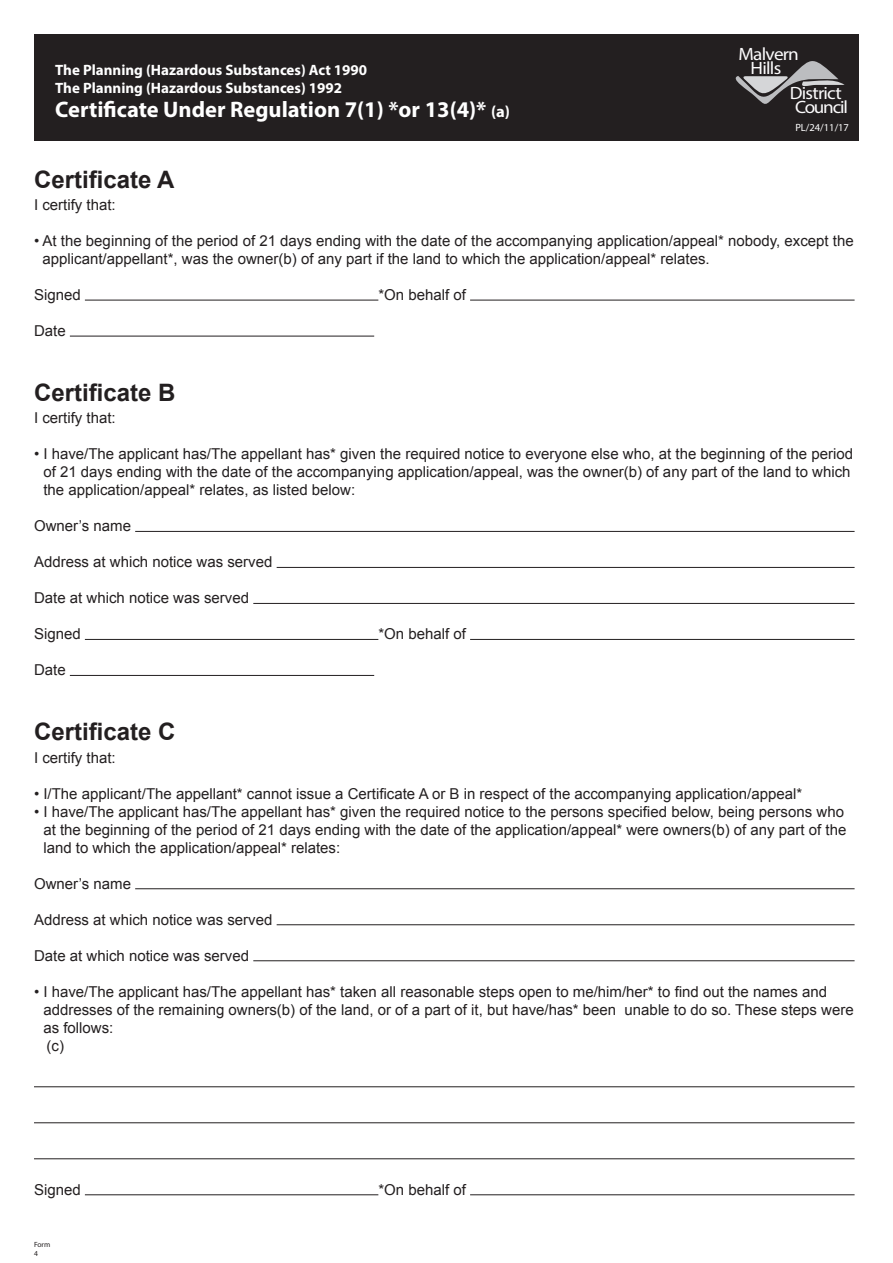
<style>
.page{position:relative;width:893px;height:1263px;background:#fff}
.page>*{position:absolute;margin:0;border:0;box-sizing:border-box;transform-origin:0 0}
.Heading_1{font:700 24px "Arial";color:#231f20}
.t1{font:700 22.5px "Myriad Pro";color:#fff}
.t2{font:17.85px/14px "Myriad Pro";letter-spacing:-.04em;color:#fcfbfc;scale:1.08 1}
.Normal_Tab{font:15px/18px "Arial";color:#231f20}
.t3{font:700 15px "Myriad Pro";color:#fff}
.t4{font:10.5px "Myriad Pro";color:#fff}
.t5{font:7.5px/9px "Myriad Pro";color:#231f20}
.s1{font-size:16.5px}
</style>
<div class="page">
<hr style="left:85px;top:300px;width:293px;height:1px;background:#231f20">
<hr style="left:470px;top:300px;width:385px;height:1px;background:#231f20">
<hr style="left:70px;top:336px;width:304px;height:1px;background:#231f20">
<hr style="left:135px;top:531px;width:720px;height:1px;background:#231f20">
<hr style="left:277px;top:567px;width:578px;height:1px;background:#231f20">
<hr style="left:253px;top:603px;width:602px;height:1px;background:#231f20">
<hr style="left:85px;top:639px;width:293px;height:1px;background:#231f20">
<hr style="left:470px;top:639px;width:385px;height:1px;background:#231f20">
<hr style="left:70px;top:675px;width:304px;height:1px;background:#231f20">
<hr style="left:135px;top:888px;width:720px;height:1px;background:#231f20">
<hr style="left:277px;top:924px;width:578px;height:1px;background:#231f20">
<hr style="left:253px;top:960px;width:602px;height:1px;background:#231f20">
<hr style="left:34px;top:1086px;width:821px;height:1px;background:#231f20">
<hr style="left:34px;top:1122px;width:821px;height:1px;background:#231f20">
<hr style="left:34px;top:1158px;width:821px;height:1px;background:#231f20">
<hr style="left:85px;top:1194px;width:293px;height:1px;background:#231f20">
<hr style="left:470px;top:1194px;width:385px;height:1px;background:#231f20">
<div style="left:34px;top:34px;width:825px;height:107px;background:#231f20"></div>
<svg style="left:735px;top:61px;width:110px;height:43px"></svg>
<p class="t3" style="left:55px;top:60px;width:313px">The Planning (Hazardous Substances) Act 1990</p>
<p class="t3" style="left:55px;top:78px;width:288px">The Planning (Hazardous Substances) 1992</p>
<p class="t1" style="left:55px;top:95px;width:456px">Certificate Under Regulation 7(1) *or 13(4)* <span class="s1">(a)</span></p>
<p class="t2" style="left:738px;top:47px;width:57px;text-align:center">Malvern<br>Hills</p>
<p class="t2" style="left:790px;top:86px;width:55px">District<br>Council</p>
<p class="t4" style="left:795px;top:121px;width:55px">PL/24/11/17</p>
<p class="Heading_1" style="left:34px;top:163px;width:142px">Certificate A</p>
<p class="Normal_Tab" style="left:34px;top:196px;width:83px">I certify that:</p>
<p class="Normal_Tab" style="left:43px;top:232px;width:813px;text-indent:-9px">• At the beginning of the period of 21 days ending with the date of the accompanying application/appeal* nobody, except the applicant/appellant*, was the owner(b) of any part if the land to which the application/appeal* relates.</p>
<p class="Normal_Tab" style="left:34px;top:286px;width:48px">Signed</p>
<p class="Normal_Tab" style="left:378px;top:286px;width:89px">*On behalf of</p>
<p class="Normal_Tab" style="left:34px;top:322px;width:33px">Date</p>
<p class="Heading_1" style="left:34px;top:376px;width:143px">Certificate B</p>
<p class="Normal_Tab" style="left:34px;top:409px;width:83px">I certify that:</p>
<p class="Normal_Tab" style="left:43px;top:445px;width:811px;text-indent:-9px">• I have/The applicant has/The appellant has* given the required notice to everyone else who, at the beginning of the period of 21 days ending with the date of the accompanying application/appeal, was the owner(b) of any part of the land to which the application/appeal* relates, as listed below:</p>
<p class="Normal_Tab" style="left:34px;top:517px;width:98px">Owner’s name</p>
<p class="Normal_Tab" style="left:34px;top:553px;width:240px">Address at which notice was served</p>
<p class="Normal_Tab" style="left:34px;top:589px;width:217px">Date at which notice was served</p>
<p class="Normal_Tab" style="left:34px;top:625px;width:48px">Signed</p>
<p class="Normal_Tab" style="left:378px;top:625px;width:89px">*On behalf of</p>
<p class="Normal_Tab" style="left:34px;top:661px;width:33px">Date</p>
<p class="Heading_1" style="left:34px;top:716px;width:143px">Certificate C</p>
<p class="Normal_Tab" style="left:34px;top:749px;width:83px">I certify that:</p>
<p class="Normal_Tab" style="left:34px;top:785px;width:770px">• I/The applicant/The appellant* cannot issue a Certificate A or B in respect of the accompanying application/appeal*</p>
<p class="Normal_Tab" style="left:43px;top:803px;width:804px;text-indent:-9px">• I have/The applicant has/The appellant has* given the required notice to the persons specified below, being persons who at the beginning of the period of 21 days ending with the date of the application/appeal* were owners(b) of any part of the land to which the application/appeal* relates:</p>
<p class="Normal_Tab" style="left:34px;top:875px;width:98px">Owner’s name</p>
<p class="Normal_Tab" style="left:34px;top:911px;width:240px">Address at which notice was served</p>
<p class="Normal_Tab" style="left:34px;top:947px;width:217px">Date at which notice was served</p>
<p class="Normal_Tab" style="left:43px;top:983px;width:812px;text-indent:-9px">• I have/The applicant has/The appellant has* taken all reasonable steps open to me/him/her* to find out the names and addresses of the remaining owners(b) of the land, or of a part of it, but have/has* been unable to do so. These steps were as follows:</p>
<p class="Normal_Tab" style="left:47px;top:1037px;width:19px">(c)</p>
<p class="Normal_Tab" style="left:34px;top:1181px;width:48px">Signed</p>
<p class="Normal_Tab" style="left:378px;top:1181px;width:89px">*On behalf of</p>
<p class="t5" style="left:34px;top:1240px;width:18px">Form<br>4</p>
</div>
